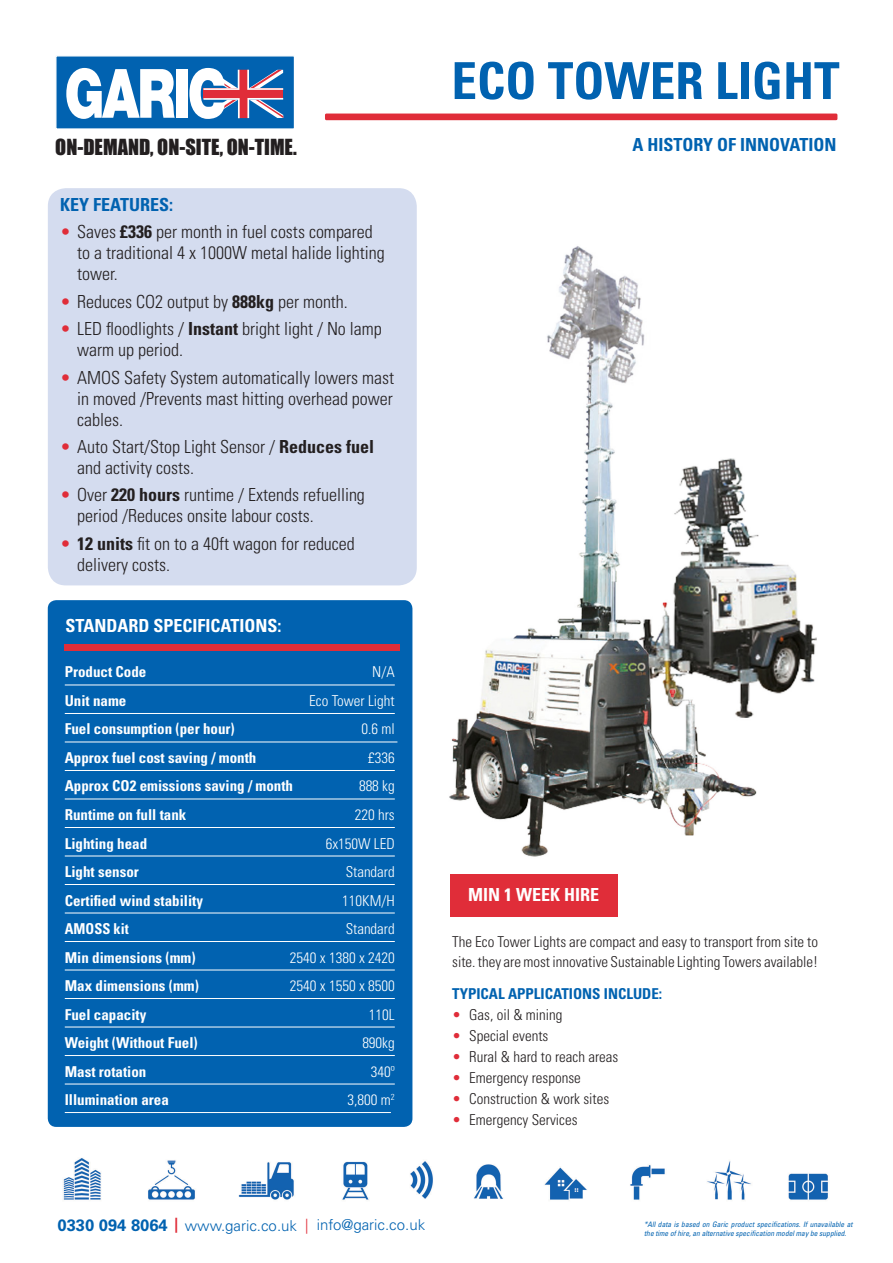
<style>
.page{position:relative;width:893px;height:1263px;background:#fff}
.page>*{position:absolute;margin:0;border:0;box-sizing:border-box;transform-origin:0 0}
.t1{font:700 condensed 51px "Univers";color:#0162b0}
.t2{font:20.4px "Impact";color:#231f20}
.bulleted_text{font:300 condensed 18px/21px "Univers";color:#231f20}
.t3{font:700 condensed 18px "Univers";color:#fff}
.bulleted_text-2{font:700 condensed 18px "Univers";color:#0162b0}
.table_bold{font:700 condensed 15px "Univers";color:#fff}
.Main_text{font:300 condensed 15px/19.5px "Univers";color:#231f20}
.table_bold-2{font:300 condensed 15px "Univers";color:#fff}
.bulleted_text-3{font:300 condensed 15px "Univers";color:#231f20}
.t4{font:300 15px "Univers";color:#0162b0}
.t5{font:700 condensed 15px "Univers";color:#0162b0}
.table_bold-3{font:700 condensed 15px "Univers";color:#fff;scale:.96 1}
.t6{font:italic condensed 7.5px/9px "Univers";color:#0162b0}
.s1{color:#e02d39}
.s2{font-weight:700}
.s3{font-weight:700;font-size:16.5px}
.s4{font-weight:700;font-stretch:condensed;color:#e02d39}
</style>
<div class="page">
<div style="left:55px;top:55px;width:240px;height:75px;background:#0162b0;border:1px solid #fff"></div>
<svg style="left:66px;top:68px;width:109px;height:51px"></svg>
<div style="left:176px;top:69px;width:11px;height:49px;background:#fff"></div>
<svg style="left:189px;top:68px;width:94px;height:51px"></svg>
<img style="left:63px;top:1158px;width:765px;height:42px">
<div style="left:325px;top:114px;width:512px;height:6px;background:#e02d39"></div>
<div style="left:48px;top:188px;width:369px;height:397px;background:#d4dcef;border-radius:18px"></div>
<div style="left:450px;top:874px;width:168px;height:42px;background:#e02d39"></div>
<div style="left:48px;top:600px;width:364px;height:527px;background:#0162b0;border-radius:9px"></div>
<div style="left:65px;top:644px;width:335px;height:7px;background:#e02d39"></div>
<hr style="left:65px;top:685px;width:330px;height:1px;background:#fff">
<hr style="left:65px;top:713px;width:330px;height:1px;background:#fff">
<hr style="left:65px;top:742px;width:332px;height:1px;background:#fff">
<hr style="left:65px;top:770px;width:330px;height:1px;background:#fff">
<hr style="left:65px;top:799px;width:330px;height:1px;background:#fff">
<hr style="left:65px;top:827px;width:330px;height:1px;background:#fff">
<hr style="left:65px;top:856px;width:330px;height:1px;background:#fff">
<hr style="left:65px;top:884px;width:330px;height:1px;background:#fff">
<hr style="left:65px;top:913px;width:330px;height:1px;background:#fff">
<hr style="left:65px;top:941px;width:330px;height:1px;background:#fff">
<hr style="left:65px;top:970px;width:330px;height:1px;background:#fff">
<hr style="left:65px;top:998px;width:330px;height:1px;background:#fff">
<hr style="left:65px;top:1027px;width:330px;height:1px;background:#fff">
<hr style="left:65px;top:1055px;width:330px;height:1px;background:#fff">
<hr style="left:65px;top:1084px;width:330px;height:1px;background:#fff">
<hr style="left:65px;top:1112px;width:326px;height:1px;background:#fff">
<img style="left:449px;top:246px;width:368px;height:611px">
<p class="t2" style="left:55px;top:131px;width:243px">ON-DEMAND, ON-SITE, ON-TIME.</p>
<p class="bulleted_text-2" style="left:60px;top:194px;width:114px">KEY FEATURES:</p>
<p class="bulleted_text" style="left:77px;top:222px;width:309px;text-indent:-17px"><span class="s1">•</span> Saves <span class="s2">£336</span> per month in fuel costs compared to a traditional 4 x 1000W metal halide lighting tower.</p>
<p class="bulleted_text" style="left:60px;top:291px;width:289px"><span class="s1">•</span> Reduces CO2 output by <span class="s2">888kg</span> per month.</p>
<p class="bulleted_text" style="left:77px;top:318px;width:306px;text-indent:-17px"><span class="s1">•</span> LED floodlights / <span class="s2">Instant</span> bright light / No lamp warm up period.</p>
<p class="bulleted_text" style="left:77px;top:367px;width:318px;text-align:justify;text-indent:-17px"><span class="s1">•</span> AMOS Safety System automatically lowers mast in moved /Prevents mast hitting overhead power cables.</p>
<p class="bulleted_text" style="left:77px;top:436px;width:298px;text-indent:-17px"><span class="s1">•</span> Auto Start/Stop Light Sensor / <span class="s2">Reduces fuel </span>and activity costs.</p>
<p class="bulleted_text" style="left:77px;top:484px;width:289px;text-indent:-17px"><span class="s1">•</span> Over <span class="s2">220 hours</span> runtime / Extends refuelling period /Reduces onsite labour costs.</p>
<p class="bulleted_text" style="left:77px;top:533px;width:279px;text-indent:-17px"><span class="s1">•</span> <span class="s2">12 units</span> fit on to a 40ft wagon for reduced delivery costs.</p>
<p class="t3" style="left:66px;top:614px;width:217px">STANDARD SPECIFICATIONS:</p>
<p class="table_bold" style="left:65px;top:663px;width:83px">Product Code</p>
<p class="table_bold-2" style="left:372px;top:663px;width:24px">N/A</p>
<p class="table_bold" style="left:65px;top:691px;width:63px">Unit name</p>
<p class="table_bold-2" style="left:309px;top:692px;width:87px">Eco Tower Light</p>
<p class="table_bold" style="left:65px;top:720px;width:171px">Fuel consumption (per hour)</p>
<p class="table_bold-2" style="left:361px;top:720px;width:35px">0.6 ml</p>
<p class="table_bold" style="left:65px;top:748px;width:193px">Approx fuel cost saving / month</p>
<p class="table_bold-2" style="left:368px;top:749px;width:28px">£336</p>
<p class="table_bold" style="left:65px;top:777px;width:230px">Approx CO2 emissions saving / month</p>
<p class="table_bold-2" style="left:359px;top:777px;width:37px">888 kg</p>
<p class="table_bold" style="left:65px;top:805px;width:123px">Runtime on full tank</p>
<p class="table_bold-2" style="left:355px;top:806px;width:41px">220 hrs</p>
<p class="table_bold" style="left:65px;top:834px;width:84px">Lighting head</p>
<p class="table_bold-2" style="left:326px;top:834px;width:71px">6x150W LED</p>
<p class="table_bold" style="left:65px;top:862px;width:76px">Light sensor</p>
<p class="table_bold-2" style="left:346px;top:863px;width:51px">Standard</p>
<p class="table_bold" style="left:65px;top:891px;width:140px">Certified wind stability</p>
<p class="table_bold-2" style="left:342px;top:891px;width:54px">110KM/H</p>
<p class="table_bold-3" style="left:65px;top:919px;width:68px">AMOSS kit</p>
<p class="table_bold-2" style="left:346px;top:920px;width:51px">Standard</p>
<p class="table_bold" style="left:65px;top:948px;width:132px">Min dimensions (mm)</p>
<p class="table_bold-2" style="left:290px;top:948px;width:106px">2540 x 1380 x 2420</p>
<p class="table_bold" style="left:65px;top:976px;width:136px">Max dimensions (mm)</p>
<p class="table_bold-2" style="left:290px;top:977px;width:106px">2540 x 1550 x 8500</p>
<p class="table_bold" style="left:65px;top:1005px;width:83px">Fuel capacity</p>
<p class="table_bold-2" style="left:369px;top:1005px;width:27px">110L</p>
<p class="table_bold" style="left:65px;top:1033px;width:134px">Weight (Without Fuel)</p>
<p class="table_bold-2" style="left:362px;top:1034px;width:34px">890kg</p>
<p class="table_bold" style="left:65px;top:1062px;width:83px">Mast rotation</p>
<p class="table_bold-2" style="left:371px;top:1062px;width:25px">340º</p>
<p class="table_bold" style="left:65px;top:1090px;width:106px">Illumination area</p>
<p class="table_bold-2" style="left:348px;top:1091px;width:49px">3,800 m<sup>2</sup></p>
<p class="t1" style="left:451px;top:50px;width:390px">ECO TOWER LIGHT</p>
<p class="bulleted_text-2" style="left:632px;top:134px;width:206px">A HISTORY OF INNOVATION</p>
<p class="t3" style="left:468px;top:883px;width:133px">MIN 1 WEEK HIRE</p>
<p class="Main_text" style="left:452px;top:932px;width:367px">The Eco Tower Lights are compact and easy to transport from site to site. they are most innovative Sustainable Lighting Towers available!</p>
<p class="t5" style="left:452px;top:984px;width:211px">TYPICAL APPLICATIONS INCLUDE:</p>
<p class="bulleted_text-3" style="left:452px;top:1005px;width:112px"><span class="s1">•</span> Gas, oil &amp; mining</p>
<p class="bulleted_text-3" style="left:452px;top:1026px;width:98px"><span class="s1">•</span> Special events</p>
<p class="bulleted_text-3" style="left:452px;top:1047px;width:168px"><span class="s1">•</span> Rural &amp; hard to reach areas</p>
<p class="bulleted_text-3" style="left:452px;top:1068px;width:130px"><span class="s1">•</span> Emergency response</p>
<p class="bulleted_text-3" style="left:452px;top:1089px;width:158px"><span class="s1">•</span> Construction &amp; work sites</p>
<p class="bulleted_text-3" style="left:452px;top:1110px;width:127px"><span class="s1">•</span> Emergency Services</p>
<p class="t4" style="left:58px;top:1216px;width:369px"><span class="s3">0330 094 8064</span> <span class="s4">|</span> www.garic.co.uk <span class="s1">|</span> info@garic.co.uk</p>
<p class="t6" style="left:644px;top:1220px;width:210px">*All data is based on Garic product specifications. If unavailable at the time of hire, an alternative specification model may be supplied.</p>
</div>
